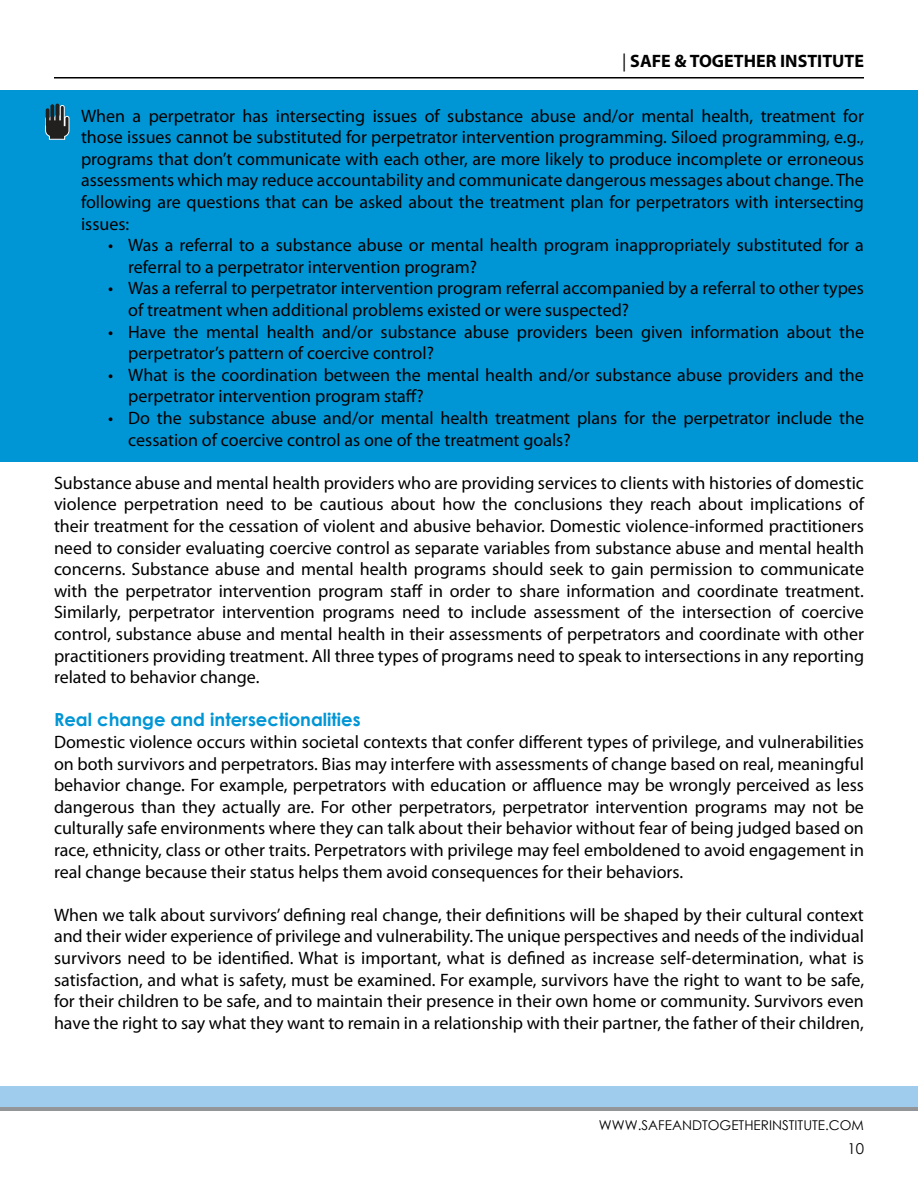
<style>
.page{position:relative;width:918px;height:1188px;background:#fff}
.page>*{position:absolute;margin:0;border:0;box-sizing:border-box;transform-origin:0 0}
.t1{font:18px/21.6px "Myriad Pro";color:#000}
.t2{font:700 18px "Century Gothic";color:#0096d6}
.t3{font:700 18px "Myriad Pro";color:#000}
.t4{font:15px "Century Gothic";color:#000}
.t5{font:13.5px "Century Gothic";color:#000}
.s1{font-weight:400}
</style>
<div class="page">
<hr style="left:54px;top:77px;width:810px;height:2px;background:#000">
<div style="left:0;top:1091px;width:918px;height:20px;background:#939598"></div>
<div style="left:0;top:1086px;width:918px;height:21px;background:#9fcbed"></div>
<div style="left:0;top:90px;width:918px;height:372px;background:#0096d6"></div>
<svg style="left:45px;top:105px;width:24px;height:35px"></svg>
<hr style="left:56px;top:104px;width:3px;height:18px;background:#221f1f;border-radius:2px">
<svg style="left:50px;top:104px;width:4px;height:19px"></svg>
<hr style="left:46px;top:108px;width:3px;height:19px;background:#221f1f;border-radius:2px">
<p class="t3" style="left:622px;top:50px;width:243px"><span class="s1">|</span> SAFE &amp; TOGETHER INSTITUTE</p>
<p class="t1" style="left:81px;top:104px;width:785px;text-align:justify">When a perpetrator has intersecting issues of substance abuse and/or mental health, treatment for those issues cannot be substituted for perpetrator intervention programming. Siloed programming, e.g., programs that don’t communicate with each other, are more likely to produce incomplete or erroneous assessments which may reduce accountability and communicate dangerous messages about change. The following are questions that can be asked about the treatment plan for perpetrators with intersecting issues:</p>
<p class="t1" style="left:128px;top:234px;width:737px;text-indent:-20px">• Was a referral to a substance abuse or mental health program inappropriately substituted for a referral to a perpetrator intervention program?</p>
<p class="t1" style="left:128px;top:277px;width:737px;text-indent:-20px">• Was a referral to perpetrator intervention program referral accompanied by a referral to other types of treatment when additional problems existed or were suspected?</p>
<p class="t1" style="left:128px;top:320px;width:737px;text-indent:-20px">• Have the mental health and/or substance abuse providers been given information about the perpetrator’s pattern of coercive control?</p>
<p class="t1" style="left:128px;top:364px;width:737px;text-indent:-20px">• What is the coordination between the mental health and/or substance abuse providers and the perpetrator intervention program staff?</p>
<p class="t1" style="left:128px;top:407px;width:737px;text-indent:-20px">• Do the substance abuse and/or mental health treatment plans for the perpetrator include the cessation of coercive control as one of the treatment goals?</p>
<p class="t1" style="left:54px;top:472px;width:812px;text-align:justify">Substance abuse and mental health providers who are providing services to clients with histories of domestic violence perpetration need to be cautious about how the conclusions they reach about implications of their treatment for the cessation of violent and abusive behavior. Domestic violence-informed practitioners need to consider evaluating coercive control as separate variables from substance abuse and mental health concerns. Substance abuse and mental health programs should seek to gain permission to communicate with the perpetrator intervention program staff in order to share information and coordinate treatment.<br>Similarly, perpetrator intervention programs need to include assessment of the intersection of coercive control, substance abuse and mental health in their assessments of perpetrators and coordinate with other practitioners providing treatment. All three types of programs need to speak to intersections in any reporting related to behavior change.</p>
<p class="t2" style="left:54px;top:706px;width:308px">Real change and intersectionalities</p>
<p class="t1" style="left:54px;top:731px;width:812px;text-align:justify">Domestic violence occurs within societal contexts that confer different types of privilege, and vulnerabilities on both survivors and perpetrators. Bias may interfere with assessments of change based on real, meaningful behavior change. For example, perpetrators with education or affluence may be wrongly perceived as less dangerous than they actually are. For other perpetrators, perpetrator intervention programs may not be culturally safe environments where they can talk about their behavior without fear of being judged based on race, ethnicity, class or other traits. Perpetrators with privilege may feel emboldened to avoid engagement in real change because their status helps them avoid consequences for their behaviors.</p>
<p class="t1" style="left:54px;top:904px;width:812px;text-align:justify">When we talk about survivors’ defining real change, their definitions will be shaped by their cultural context and their wider experience of privilege and vulnerability. The unique perspectives and needs of the individual survivors need to be identified. What is important, what is defined as increase self-determination, what is satisfaction, and what is safety, must be examined. For example, survivors have the right to want to be safe, for their children to be safe, and to maintain their presence in their own home or community. Survivors even have the right to say what they want to remain in a relationship with their partner, the father of their children,</p>
<p class="t5" style="left:599px;top:1116px;width:267px">WWW.SAFEANDTOGETHERINSTITUTE.COM</p>
<p class="t4" style="left:847px;top:1138px;width:18px">10</p>
</div>
